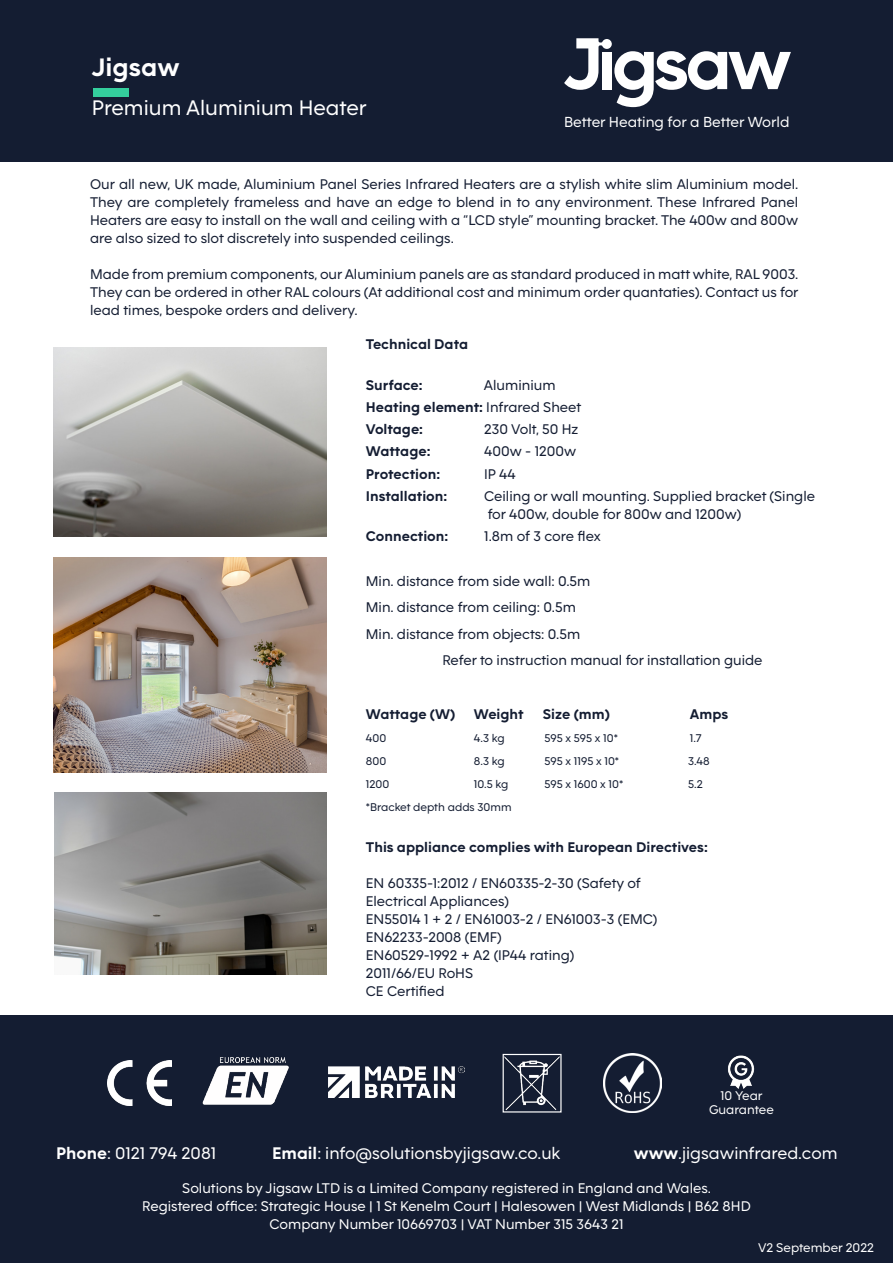
<style>
.page{position:relative;width:893px;height:1263px;background:#fff}
.page>*{position:absolute;margin:0;border:0;box-sizing:border-box;transform-origin:0 0}
.t1{font:700 27px "F37 Moon";color:#fff}
.t2{font:22.5px "F37 Moon";color:#fff}
.t3{font:18px "F37 Moon";color:#fff}
.t4{font:15.6px "F37 Moon";color:#fff}
.t5{font:15px/18px "F37 Moon";color:#141d32;text-align:justify}
.t6{font:15px "F37 Moon";color:#fff}
.t7{font:700 15px "F37 Moon";color:#141d32}
.t8{font:13.5px "F37 Moon";color:#fff}
.t9{font:12px "F37 Moon";color:#141d32}
.s1{font-weight:400}
.s2{font-weight:700}
</style>
<div class="page">
<div style="left:0;top:0;width:893px;height:161px;background:#141d32"></div>
<img style="left:54px;top:348px;width:272px;height:189px">
<img style="left:53px;top:558px;width:273px;height:214px">
<img style="left:54px;top:792px;width:272px;height:182px">
<svg style="left:564px;top:38px;width:227px;height:69px"></svg>
<div style="left:94px;top:88px;width:35px;height:8px;background:#34ce9d"></div>
<div style="left:0;top:1015px;width:893px;height:248px;background:#141d32"></div>
<img style="left:603px;top:1054px;width:59px;height:58px">
<img style="left:505px;top:1056px;width:55px;height:54px">
<div style="left:503px;top:1054px;width:59px;height:58px;border:1px solid #fff"></div>
<img style="left:329px;top:1066px;width:135px;height:32px">
<img style="left:107px;top:1060px;width:64px;height:46px">
<img style="left:728px;top:1055px;width:27px;height:34px">
<img style="left:202px;top:1057px;width:87px;height:48px">
<p class="t1" style="left:92px;top:51px;width:89px">Jigsaw</p>
<p class="t2" style="left:92px;top:95px;width:276px">Premium Aluminium Heater</p>
<p class="t4" style="left:564px;top:113px;width:227px">Better Heating for a Better World</p>
<p class="t5" style="left:90px;top:175px;width:710px">Our all new, UK made, Aluminium Panel Series Infrared Heaters are a stylish white slim Aluminium model.<br>They are completely frameless and have an edge to blend in to any environment. These Infrared Panel Heaters are easy to install on the wall and ceiling with a “LCD style” mounting bracket. The 400w and 800w are also sized to slot discretely into suspended ceilings.</p>
<p class="t5" style="left:90px;top:265px;width:710px">Made from premium components, our Aluminium panels are as standard produced in matt white, RAL 9003.<br>They can be ordered in other RAL colours (At additional cost and minimum order quantaties). Contact us for lead times, bespoke orders and delivery.</p>
<p class="t7" style="left:366px;top:335px;width:104px">Technical Data</p>
<p class="t7" style="left:366px;top:375px;width:58px">Surface:</p>
<p class="t5" style="left:484px;top:375px;width:73px">Aluminium</p>
<p class="t7" style="left:366px;top:398px;width:217px">Heating element: <span class="s1">Infrared Sheet</span></p>
<p class="t7" style="left:366px;top:420px;width:59px">Voltage:</p>
<p class="t5" style="left:484px;top:420px;width:96px">230 Volt, 50 Hz</p>
<p class="t7" style="left:366px;top:442px;width:66px">Wattage:</p>
<p class="t5" style="left:484px;top:442px;width:94px">400w - 1200w</p>
<p class="t7" style="left:366px;top:464px;width:76px">Protection:</p>
<p class="t5" style="left:484px;top:464px;width:33px">IP 44</p>
<p class="t7" style="left:366px;top:487px;width:83px">Installation:</p>
<p class="t5" style="left:484px;top:487px;width:332px">Ceiling or wall mounting. Supplied bracket (Single for 400w, double for 800w and 1200w)</p>
<p class="t7" style="left:366px;top:527px;width:84px">Connection:</p>
<p class="t5" style="left:484px;top:527px;width:118px">1.8m of 3 core flex</p>
<p class="t5" style="left:366px;top:571px;width:226px">Min. distance from side wall: 0.5m</p>
<p class="t5" style="left:366px;top:598px;width:211px">Min. distance from ceiling: 0.5m</p>
<p class="t5" style="left:366px;top:624px;width:216px">Min. distance from objects: 0.5m</p>
<p class="t5" style="left:442px;top:651px;width:322px">Refer to instruction manual for installation guide</p>
<p class="t7" style="left:366px;top:705px;width:159px">Wattage (W) Weight</p>
<p class="t7" style="left:543px;top:705px;width:68px">Size (mm)</p>
<p class="t7" style="left:690px;top:705px;width:40px">Amps</p>
<p class="t9" style="left:366px;top:731px;width:22px">400</p>
<p class="t9" style="left:474px;top:731px;width:32px">4.3 kg</p>
<p class="t9" style="left:544px;top:731px;width:75px">595 x 595 x 10*</p>
<p class="t9" style="left:690px;top:731px;width:13px">1.7</p>
<p class="t9" style="left:366px;top:754px;width:22px">800</p>
<p class="t9" style="left:474px;top:754px;width:32px">8.3 kg</p>
<p class="t9" style="left:544px;top:754px;width:76px">595 x 1195 x 10*</p>
<p class="t9" style="left:688px;top:754px;width:23px">3.48</p>
<p class="t9" style="left:366px;top:777px;width:25px">1200</p>
<p class="t9" style="left:474px;top:777px;width:36px">10.5 kg</p>
<p class="t9" style="left:544px;top:777px;width:80px">595 x 1600 x 10*</p>
<p class="t9" style="left:688px;top:777px;width:16px">5.2</p>
<p class="t9" style="left:366px;top:800px;width:147px">*Bracket depth adds 30mm</p>
<p class="t7" style="left:366px;top:837px;width:343px">This appliance complies with European Directives:</p>
<p class="t5" style="left:366px;top:873px;width:276px">EN 60335-1:2012 / EN60335-2-30 (Safety of</p>
<p class="t5" style="left:366px;top:891px;width:145px">Electrical Appliances)</p>
<p class="t5" style="left:366px;top:909px;width:293px">EN55014 1 + 2 / EN61003-2 / EN61003-3 (EMC)</p>
<p class="t5" style="left:366px;top:927px;width:137px">EN62233-2008 (EMF)</p>
<p class="t5" style="left:366px;top:945px;width:210px">EN60529-1992 + A2 (IP44 rating)</p>
<p class="t5" style="left:366px;top:963px;width:109px">2011/66/EU RoHS</p>
<p class="t5" style="left:366px;top:981px;width:80px">CE Certified</p>
<p class="t8" style="left:720px;top:1088px;width:44px">10 Year</p>
<p class="t8" style="left:709px;top:1101px;width:66px">Guarantee</p>
<p class="t3" style="left:56px;top:1142px;width:161px"><span class="s2">Phone</span>: 0121 794 2081</p>
<p class="t3" style="left:272px;top:1142px;width:290px"><span class="s2">Email</span>: info@solutionsbyjigsaw.co.uk</p>
<p class="t3" style="left:634px;top:1142px;width:205px"><span class="s2">www</span>.jigsawinfrared.com</p>
<p class="t6" style="left:182px;top:1179px;width:530px">Solutions by Jigsaw LTD is a Limited Company registered in England and Wales.</p>
<p class="t6" style="left:142px;top:1197px;width:610px">Registered office: Strategic House | 1 St Kenelm Court | Halesowen | West Midlands | B62 8HD</p>
<p class="t6" style="left:269px;top:1215px;width:355px">Company Number 10669703 | VAT Number 315 3643 21</p>
<p class="t8" style="left:758px;top:1240px;width:118px">V2 September 2022</p>
</div>
